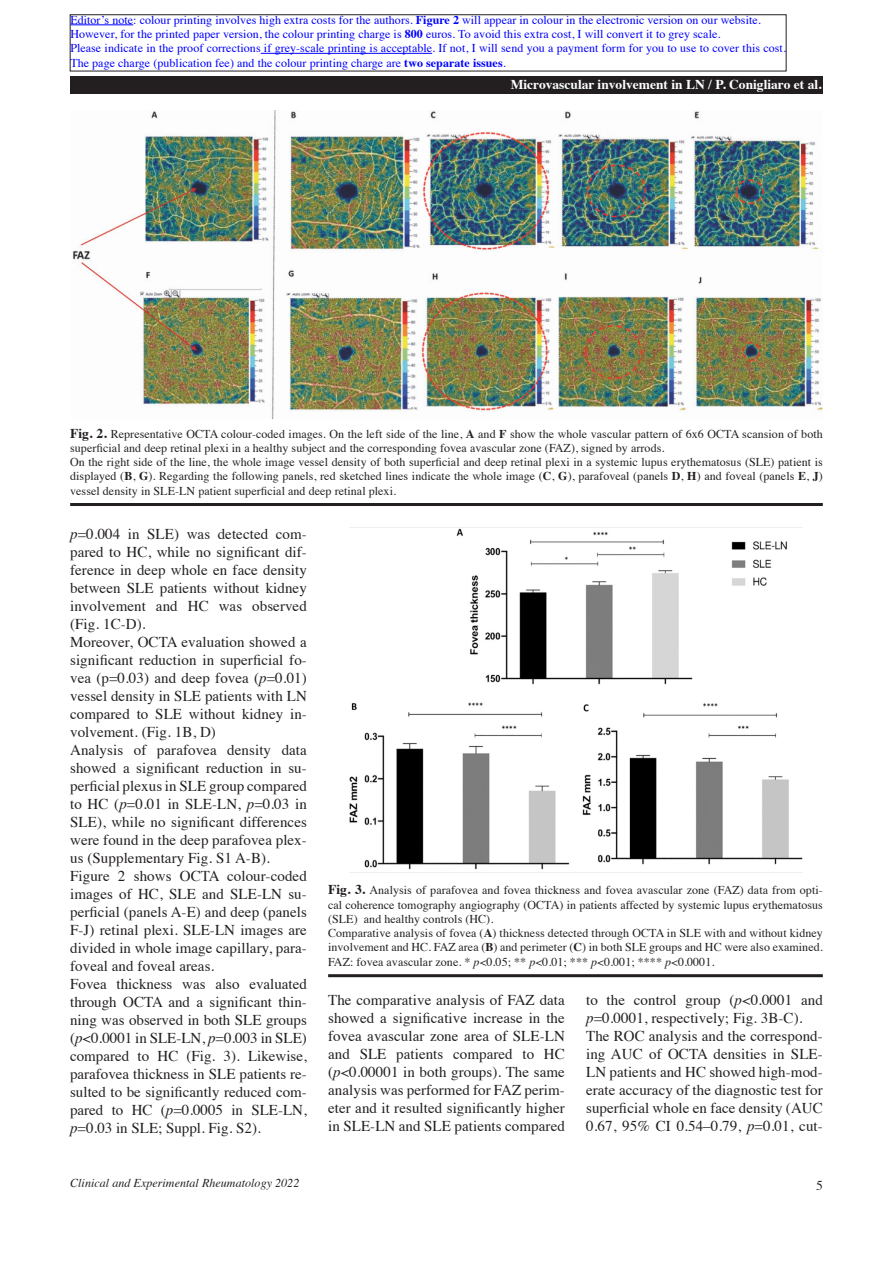
<style>
.page{position:relative;width:893px;height:1263px;background:#fff}
.page>*{position:absolute;margin:0;border:0;box-sizing:border-box;transform-origin:0 0}
.Normal__Web{font:15px/18px "Times";letter-spacing:.005em;color:#231f20;text-align:justify}
.t1{font:700 13.5px "Times";color:#fff}
.t2{font:13.5px "Times";color:#231f20}
.Normal__Web-2{font:12px/14.2px "Times";letter-spacing:.005em;color:#231f20;text-align:justify}
.t3{font:12px/14.2px "Times";letter-spacing:.005em;color:#00f}
.t4{font:italic 12px "Times";letter-spacing:.005em;color:#231f20}
.s1{font-weight:700}
.s2{font-weight:700;font-size:13.5px}
.s3{font-style:italic}
</style>
<div class="page">
<div style="left:70px;top:77px;width:753px;height:17px;background:#231f20"></div>
<img style="left:72px;top:111px;width:751px;height:308px">
<hr style="left:70px;top:503px;width:753px;height:3px;background:#231f20">
<img style="left:349px;top:527px;width:454px;height:346px">
<hr style="left:328px;top:974px;width:495px;height:3px;background:#231f20">
<hr style="left:70px;top:25px;width:63px;height:1px;background:#00f">
<hr style="left:261px;top:53px;width:171px;height:1px;background:#00f">
<p class="t3" style="left:70px;top:12px;width:692px">Editor’s note: colour printing involves high extra costs for the authors. <span class="s1">Figure 2</span> will appear in colour in the electronic version on our website.</p>
<p class="t3" style="left:70px;top:26px;width:652px">However, for the printed paper version, the colour printing charge is <span class="s1">800</span> euros. To avoid this extra cost, I will convert it to grey scale.</p>
<p class="t3" style="left:70px;top:40px;width:717px">Please indicate in the proof corrections if grey-scale printing is acceptable. If not, I will send you a payment form for you to use to cover this cost.<br>The page charge (publication fee) and the colour printing charge are <span class="s1">two separate issues</span>.</p>
<p class="t1" style="left:511px;top:71px;width:312px">Microvascular involvement in LN / P. Conigliaro et al.</p>
<p class="Normal__Web-2" style="left:70px;top:425px;width:754px"><span class="s2">Fig. 2.</span> Representative OCTA colour-coded images. On the left side of the line, <span class="s1">A</span> and <span class="s1">F</span> show the whole vascular pattern of 6x6 OCTA scansion of both superficial and deep retinal plexi in a healthy subject and the corresponding fovea avascular zone (FAZ), signed by arrods.</p>
<p class="Normal__Web-2" style="left:70px;top:454px;width:754px">On the right side of the line, the whole image vessel density of both superficial and deep retinal plexi in a systemic lupus erythematosus (SLE) patient is displayed (<span class="s1">B</span>, <span class="s1">G</span>). Regarding the following panels, red sketched lines indicate the whole image (<span class="s1">C</span>, <span class="s1">G</span>), parafoveal (panels <span class="s1">D</span>, <span class="s1">H</span>) and foveal (panels <span class="s1">E</span>, <span class="s1">J</span>) vessel density in SLE-LN patient superficial and deep retinal plexi.</p>
<p class="Normal__Web" style="left:70px;top:523px;width:238px"><span class="s3">p</span>=0.004 in SLE) was detected com&shy;pared to HC, while no significant dif&shy;ference in deep whole en face density between SLE patients without kidney involvement and HC was observed (Fig. 1C-D).</p>
<p class="Normal__Web" style="left:70px;top:631px;width:238px">Moreover, OCTA evaluation showed a significant reduction in superficial fo&shy;vea (p=0.03) and deep fovea (<span class="s3">p</span>=0.01) vessel density in SLE patients with LN compared to SLE without kidney in&shy;volvement. (Fig. 1B, D)</p>
<p class="Normal__Web" style="left:70px;top:739px;width:238px">Analysis of parafovea density data showed a significant reduction in su&shy;perficial plexus in SLE group compared to HC (<span class="s3">p</span>=0.01 in SLE-LN, <span class="s3">p</span>=0.03 in SLE), while no significant differences were found in the deep parafovea plex&shy;us (Supplementary Fig. S1 A-B).</p>
<p class="Normal__Web" style="left:70px;top:865px;width:238px">Figure 2 shows OCTA colour-coded images of HC, SLE and SLE-LN su&shy;perficial (panels A-E) and deep (panels F-J) retinal plexi. SLE-LN images are divided in whole image capillary, para&shy;foveal and foveal areas.</p>
<p class="Normal__Web" style="left:70px;top:973px;width:238px">Fovea thickness was also evaluated through OCTA and a significant thin&shy;ning was observed in both SLE groups (<span class="s3">p</span>&lt;0.0001 in SLE-LN, <span class="s3">p</span>=0.003 in SLE) compared to HC (Fig. 3). Likewise, parafovea thickness in SLE patients re&shy;sulted to be significantly reduced com&shy;pared to HC (<span class="s3">p</span>=0.0005 in SLE-LN, <span class="s3">p</span>=0.03 in SLE; Suppl. Fig. S2).</p>
<p class="Normal__Web-2" style="left:328px;top:882px;width:496px"><span class="s2">Fig. 3.</span> Analysis of parafovea and fovea thickness and fovea avascular zone (FAZ) data from opti&shy;cal coherence tomography angiography (OCTA) in patients affected by systemic lupus erythematosus (SLE) and healthy controls (HC).</p>
<p class="Normal__Web-2" style="left:328px;top:925px;width:496px">Comparative analysis of fovea (<span class="s1">A</span>) thickness detected through OCTA in SLE with and without kidney involvement and HC. FAZ area (<span class="s1">B</span>) and perimeter (<span class="s1">C</span>) in both SLE groups and HC were also examined.<br>FAZ: fovea avascular zone. * <span class="s3">p</span>&lt;0.05; ** <span class="s3">p</span>&lt;0.01; *** <span class="s3">p</span>&lt;0.001; **** <span class="s3">p</span>&lt;0.0001.</p>
<p class="Normal__Web" style="left:328px;top:990px;width:238px">The comparative analysis of FAZ data showed a significative increase in the fovea avascular zone area of SLE-LN and SLE patients compared to HC (<span class="s3">p</span>&lt;0.00001 in both groups). The same analysis was performed for FAZ perim&shy;eter and it resulted significantly higher in SLE-LN and SLE patients compared</p>
<p class="Normal__Web" style="left:586px;top:990px;width:238px">to the control group (<span class="s3">p</span>&lt;0.0001 and <span class="s3">p</span>=0.0001, respectively; Fig. 3B-C).</p>
<p class="Normal__Web" style="left:586px;top:1026px;width:238px">The ROC analysis and the correspond&shy;ing AUC of OCTA densities in SLE-LN patients and HC showed high-mod&shy;erate accuracy of the diagnostic test for superficial whole en face density (AUC 0.67, 95% CI 0.54–0.79, <span class="s3">p</span>=0.01, cut-</p>
<p class="t4" style="left:70px;top:1172px;width:231px">Clinical and Experimental Rheumatology 2022</p>
<p class="t2" style="left:816px;top:1173px;width:8px">5</p>
</div>
